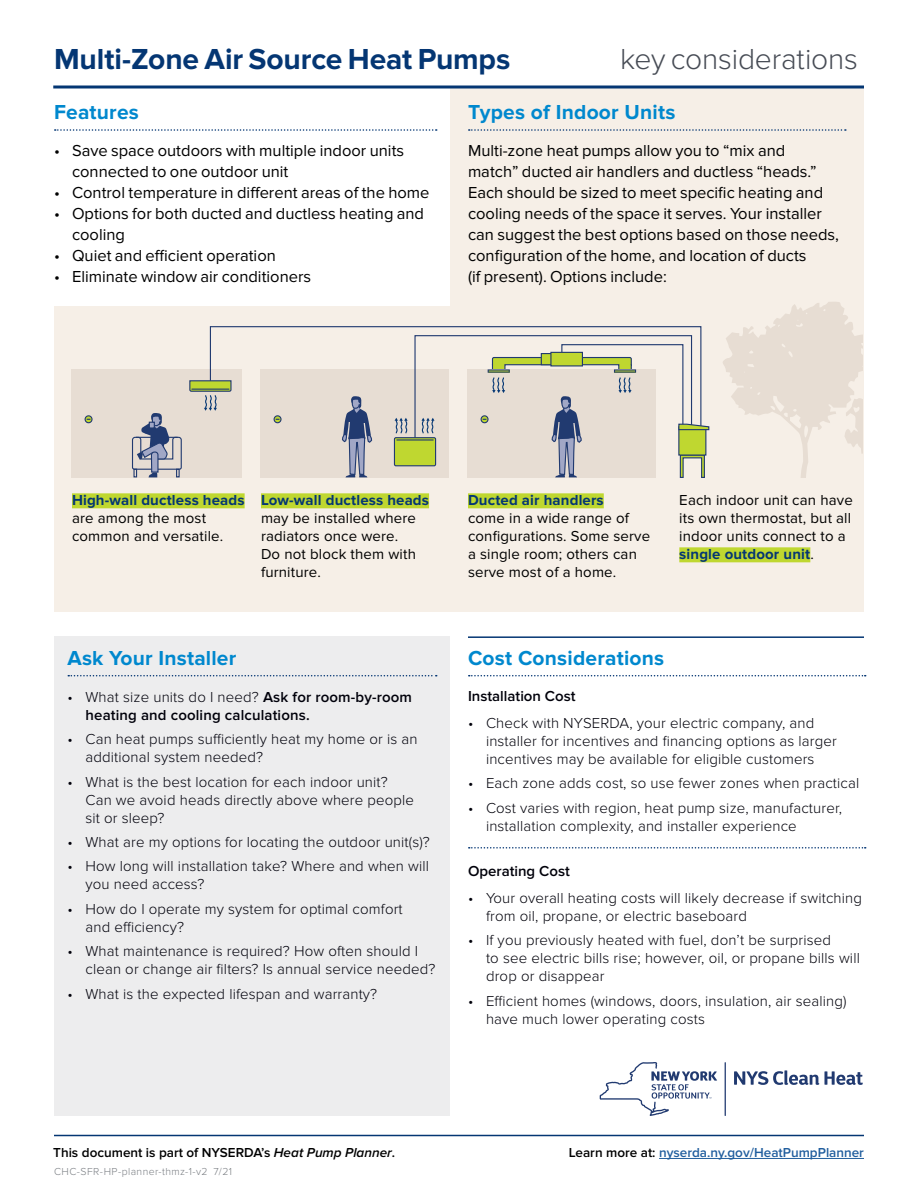
<style>
.page{position:relative;width:918px;height:1188px;background:#fff}
.page>*{position:absolute;margin:0;border:0;box-sizing:border-box;transform-origin:0 0}
.t1{font:700 30px "Proxima Nova";letter-spacing:-.005em;color:#043673}
.t2{font:300 30px "Proxima Nova";letter-spacing:-.005em;color:#474c55}
.t3{font:700 21px "Proxima Nova";letter-spacing:.01em;color:#0088ce}
.t4{font:16.5px/21px "Proxima Nova";color:#000}
.t5{font:300 15px/18px "Proxima Nova";letter-spacing:.01em;color:#00000a}
.t6{font:15px/18px "Proxima Nova";letter-spacing:.01em;color:#000}
.t7{font:600 15px/18px "Proxima Nova";letter-spacing:.005em;color:#00000a}
.t8{font:700 15px "Proxima Nova";letter-spacing:.01em;color:#043673}
.t9{font:600 13.5px "Proxima Nova";color:#000}
.t10{font:600 13.5px "Proxima Nova";color:#215e9e}
.t11{font:300 10.5px "Proxima Nova";letter-spacing:.035em;color:#797d82}
.s1{font-weight:300}
.s2{font-weight:700;color:#043673}
.s3{font-style:italic}
.s4{color:#000}
</style>
<div class="page">
<div style="left:450px;top:87px;width:414px;height:525px;background:#f6efe7"></div>
<div style="left:54px;top:306px;width:810px;height:306px;background:#f6efe7"></div>
<div style="left:54px;top:636px;width:396px;height:480px;background:#ededee"></div>
<div style="left:260px;top:369px;width:189px;height:108px;background:#e7ddd3"></div>
<div style="left:71px;top:369px;width:171px;height:108px;background:#e7ddd3"></div>
<svg style="left:209px;top:326px;width:493px;height:98px"></svg>
<div style="left:394px;top:438px;width:42px;height:28px;background:#bfd730;border-radius:2px"></div>
<div style="left:394px;top:437px;width:42px;height:29px;border:1px solid #213a70;border-radius:2px"></div>
<svg style="left:723px;top:302px;width:140px;height:175px"></svg>
<svg style="left:395px;top:418px;width:13px;height:15px"></svg>
<svg style="left:189px;top:380px;width:43px;height:31px"></svg>
<svg style="left:85px;top:416px;width:7px;height:7px"></svg>
<div style="left:85px;top:415px;width:8px;height:8px;border:1px solid #213a70;border-radius:50%"></div>
<svg style="left:274px;top:416px;width:7px;height:7px"></svg>
<div style="left:274px;top:415px;width:8px;height:8px;border:1px solid #213a70;border-radius:50%"></div>
<hr style="left:192px;top:389px;width:37px;height:1px;background:#213a70">
<hr style="left:397px;top:439px;width:36px;height:2px;background:#213a70">
<svg style="left:132px;top:413px;width:50px;height:64px"></svg>
<svg style="left:341px;top:396px;width:32px;height:81px"></svg>
<svg style="left:414px;top:335px;width:296px;height:142px"></svg>
<div style="left:261px;top:493px;width:168px;height:15px;background:#bfd730"></div>
<div style="left:468px;top:493px;width:136px;height:15px;background:#bfd730"></div>
<div style="left:679px;top:547px;width:131px;height:15px;background:#bfd730"></div>
<svg style="left:469px;top:129px;width:377px;height:2px"></svg>
<svg style="left:55px;top:129px;width:382px;height:2px"></svg>
<svg style="left:68px;top:675px;width:369px;height:1px"></svg>
<svg style="left:469px;top:675px;width:397px;height:1px"></svg>
<svg style="left:469px;top:847px;width:397px;height:2px"></svg>
<hr style="left:725px;top:1062px;width:1px;height:54px;background:#213a70">
<svg style="left:600px;top:1062px;width:117px;height:54px"></svg>
<svg style="left:734px;top:1070px;width:129px;height:15px"></svg>
<hr style="left:468px;top:636px;width:396px;height:2px;background:#043673">
<div style="left:72px;top:493px;width:173px;height:15px;background:#bfd730"></div>
<hr style="left:54px;top:1135px;width:810px;height:1px;background:#043673">
<hr style="left:53px;top:86px;width:811px;height:2px;background:#043673">
<hr style="left:659px;top:1158px;width:205px;height:1px;background:#215e9e">
<h1 class="t1" style="left:54px;top:41px;width:458px">Multi-Zone Air Source Heat Pumps</h1>
<h1 class="t2" style="left:620px;top:41px;width:239px">key considerations</h1>
<h2 class="t3" style="left:54px;top:100px;width:86px">Features</h2>
<p class="t4" style="left:72px;top:140px;width:334px;text-indent:-18px">• Save space outdoors with multiple indoor units connected to one outdoor unit</p>
<p class="t4" style="left:54px;top:182px;width:377px">• Control temperature in different areas of the home</p>
<p class="t4" style="left:72px;top:203px;width:354px;text-indent:-18px">• Options for both ducted and ductless heating and cooling</p>
<p class="t4" style="left:54px;top:245px;width:223px">• Quiet and efficient operation</p>
<p class="t4" style="left:54px;top:266px;width:259px">• Eliminate window air conditioners</p>
<h2 class="t3" style="left:468px;top:100px;width:209px">Types of Indoor Units</h2>
<p class="t4" style="left:468px;top:140px;width:373px">Multi-zone heat pumps allow you to “mix and match” ducted air handlers and ductless “heads.” Each should be sized to meet specific heating and cooling needs of the space it serves. Your installer can suggest the best options based on those needs, configuration of the home, and location of ducts<br>(if present). Options include:</p>
<p class="t8" style="left:72px;top:491px;width:174px">High-wall ductless heads</p>
<p class="t6" style="left:72px;top:509px;width:153px">are among the most common and versatile.</p>
<p class="t8" style="left:261px;top:491px;width:170px">Low-wall ductless heads</p>
<p class="t6" style="left:261px;top:509px;width:157px">may be installed where radiators once were.<br>Do not block them with furniture.</p>
<h2 class="t3" style="left:68px;top:646px;width:170px">Ask Your Installer</h2>
<p class="t7" style="left:86px;top:688px;width:328px;text-indent:-18px"><span class="s1">• What size units do I need?</span> Ask for room-by-room heating and cooling calculations.</p>
<p class="t5" style="left:86px;top:730px;width:334px;text-indent:-18px">• Can heat pumps sufficiently heat my home or is an additional system needed?</p>
<p class="t5" style="left:86px;top:773px;width:330px;text-indent:-18px">• What is the best location for each indoor unit?<br>Can we avoid heads directly above where people sit or sleep?</p>
<p class="t5" style="left:68px;top:833px;width:364px">• What are my options for locating the outdoor unit(s)?</p>
<p class="t5" style="left:86px;top:858px;width:345px;text-indent:-18px">• How long will installation take? Where and when will you need access?</p>
<p class="t5" style="left:86px;top:900px;width:319px;text-indent:-18px">• How do I operate my system for optimal comfort and efficiency?</p>
<p class="t5" style="left:86px;top:943px;width:352px;text-indent:-18px">• What maintenance is required? How often should I clean or change air filters? Is annual service needed?</p>
<p class="t5" style="left:68px;top:985px;width:311px">• What is the expected lifespan and warranty?</p>
<p class="t8" style="left:468px;top:491px;width:137px">Ducted air handlers</p>
<p class="t6" style="left:468px;top:509px;width:184px">come in a wide range of configurations. Some serve a single room; others can serve most of a home.</p>
<p class="t6" style="left:679px;top:491px;width:175px">Each indoor unit can have its own thermostat, but all indoor units connect to a <span class="s2">single outdoor unit</span>.</p>
<h2 class="t3" style="left:468px;top:646px;width:198px">Cost Considerations</h2>
<p class="t7" style="left:468px;top:687px;width:109px">Installation Cost</p>
<p class="t5" style="left:486px;top:714px;width:352px;text-indent:-18px">• Check with NYSERDA, your electric company, and installer for incentives and financing options as larger incentives may be available for eligible customers</p>
<p class="t5" style="left:468px;top:774px;width:393px">• Each zone adds cost, so use fewer zones when practical</p>
<p class="t5" style="left:486px;top:799px;width:357px;text-indent:-18px">• Cost varies with region, heat pump size, manufacturer, installation complexity, and installer experience</p>
<p class="t7" style="left:468px;top:862px;width:103px">Operating Cost</p>
<p class="t5" style="left:486px;top:889px;width:378px;text-indent:-18px">• Your overall heating costs will likely decrease if switching from oil, propane, or electric baseboard</p>
<p class="t5" style="left:486px;top:931px;width:375px;text-indent:-18px">• If you previously heated with fuel, don’t be surprised<br>to see electric bills rise; however, oil, or propane bills will drop or disappear</p>
<p class="t5" style="left:486px;top:992px;width:362px;text-indent:-18px">• Efficient homes (windows, doors, insulation, air sealing) have much lower operating costs</p>
<p class="t9" style="left:53px;top:1144px;width:344px">This document is part of NYSERDA’s <span class="s3">Heat Pump Planner</span>.</p>
<p class="t10" style="left:569px;top:1144px;width:297px"><span class="s4">Learn more at:</span> nyserda.ny.gov/HeatPumpPlanner</p>
<p class="t11" style="left:54px;top:1166px;width:180px">CHC-SFR-HP-planner-thmz-1-v2 7/21</p>
</div>
